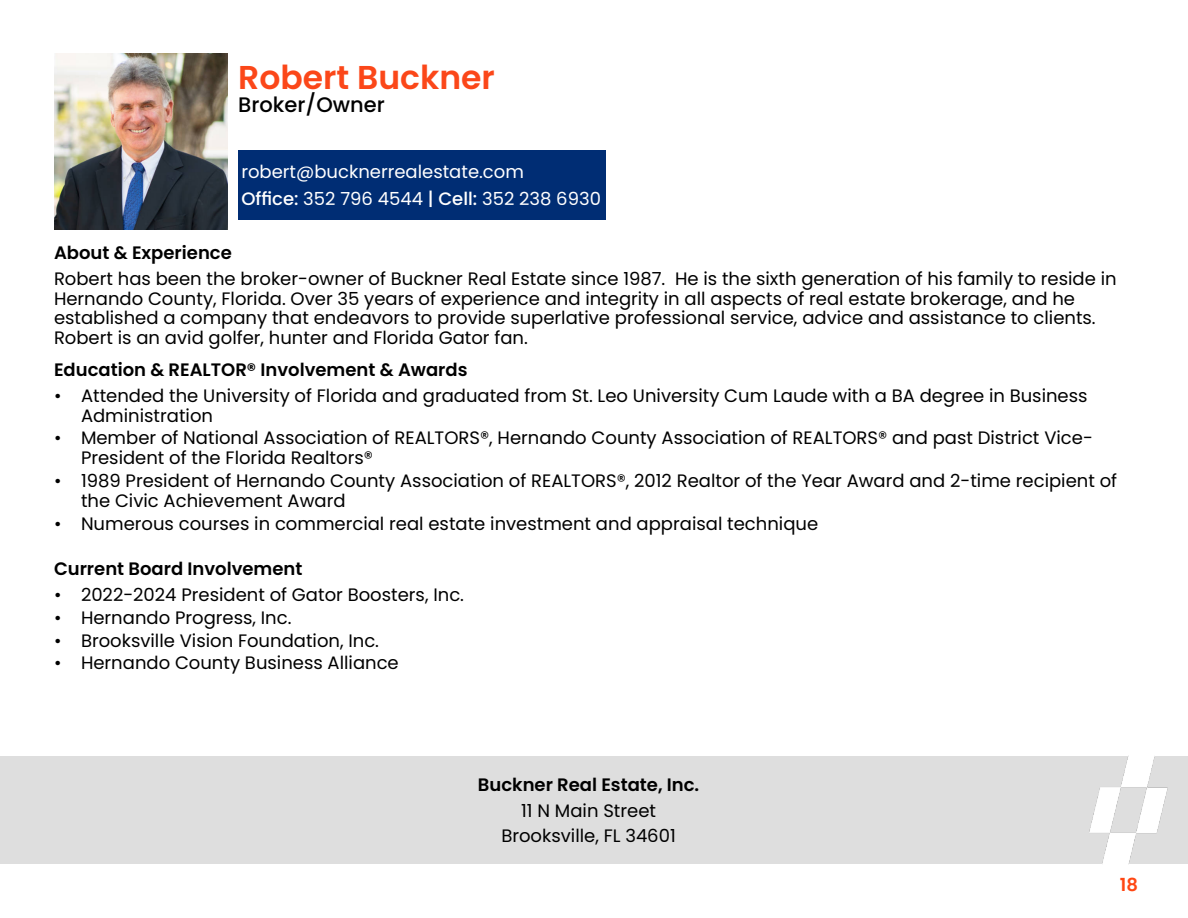
<style>
.page{position:relative;width:1188px;height:918px;background:#fff}
.page>*{position:absolute;margin:0;border:0;box-sizing:border-box;transform-origin:0 0}
.t1{font:600 33px "Poppins";color:#fb4719}
.t2{font:500 21px "Poppins";color:#000}
.t3{font:18px/19.8px "Poppins";color:#000}
.t4{font:600 18px "Poppins";color:#000}
.t5{font:18px/27.3px "Poppins";color:#fff}
.t6{font:600 18px "Poppins";color:#ff4713}
.s1{font-weight:500}
</style>
<div class="page">
<img style="left:54px;top:54px;width:174px;height:176px">
<div style="left:238px;top:150px;width:368px;height:70px;background:#002d74"></div>
<div style="left:0;top:756px;width:1188px;height:108px;background:#dedede"></div>
<img style="left:1090px;top:756px;width:78px;height:108px">
<h1 class="t1" style="left:238px;top:55px;width:258px">Robert Buckner</h1>
<p class="t2" style="left:238px;top:90px;width:148px">Broker/Owner</p>
<p class="t5" style="left:241px;top:158px;width:361px">robert@bucknerrealestate.com<br><span class="s1">Office:</span> 352 796 4544 <span class="s1">| Cell:</span> 352 238 6930</p>
<p class="t4" style="left:54px;top:240px;width:179px">About &amp; Experience</p>
<p class="t3" style="left:54px;top:269px;width:1064px">Robert has been the broker-owner of Buckner Real Estate since 1987. He is the sixth generation of his family to reside in Hernando County, Florida. Over 35 years of experience and integrity in all aspects of real estate brokerage, and he established a company that endeavors to provide superlative professional service, advice and assistance to clients.<br>Robert is an avid golfer, hunter and Florida Gator fan.</p>
<p class="t4" style="left:54px;top:357px;width:415px">Education &amp; REALTOR® Involvement &amp; Awards</p>
<p class="t3" style="left:81px;top:386px;width:1008px;text-indent:-27px">• Attended the University of Florida and graduated from St. Leo University Cum Laude with a BA degree in Business<br>Administration</p>
<p class="t3" style="left:81px;top:428px;width:1013px;text-indent:-27px">• Member of National Association of REALTORS®, Hernando County Association of REALTORS® and past District Vice-<br>President of the Florida Realtors®</p>
<p class="t3" style="left:81px;top:471px;width:1038px;text-indent:-27px">• 1989 President of Hernando County Association of REALTORS®, 2012 Realtor of the Year Award and 2-time recipient of the Civic Achievement Award</p>
<p class="t3" style="left:54px;top:513px;width:766px">• Numerous courses in commercial real estate investment and appraisal technique</p>
<p class="t4" style="left:54px;top:556px;width:250px">Current Board Involvement</p>
<p class="t3" style="left:54px;top:585px;width:412px">• 2022-2024 President of Gator Boosters, Inc.</p>
<p class="t3" style="left:54px;top:608px;width:239px">• Hernando Progress, Inc.</p>
<p class="t3" style="left:54px;top:630px;width:327px">• Brooksville Vision Foundation, Inc.</p>
<p class="t3" style="left:54px;top:653px;width:346px">• Hernando County Business Alliance</p>
<p class="t4" style="left:478px;top:772px;width:223px">Buckner Real Estate, Inc.</p>
<p class="t3" style="left:501px;top:798px;width:176px;line-height:25.5px;text-align:center">11 N Main Street<br>Brooksville, FL 34601</p>
<p class="t6" style="left:1120px;top:872px;width:20px">18</p>
</div>
